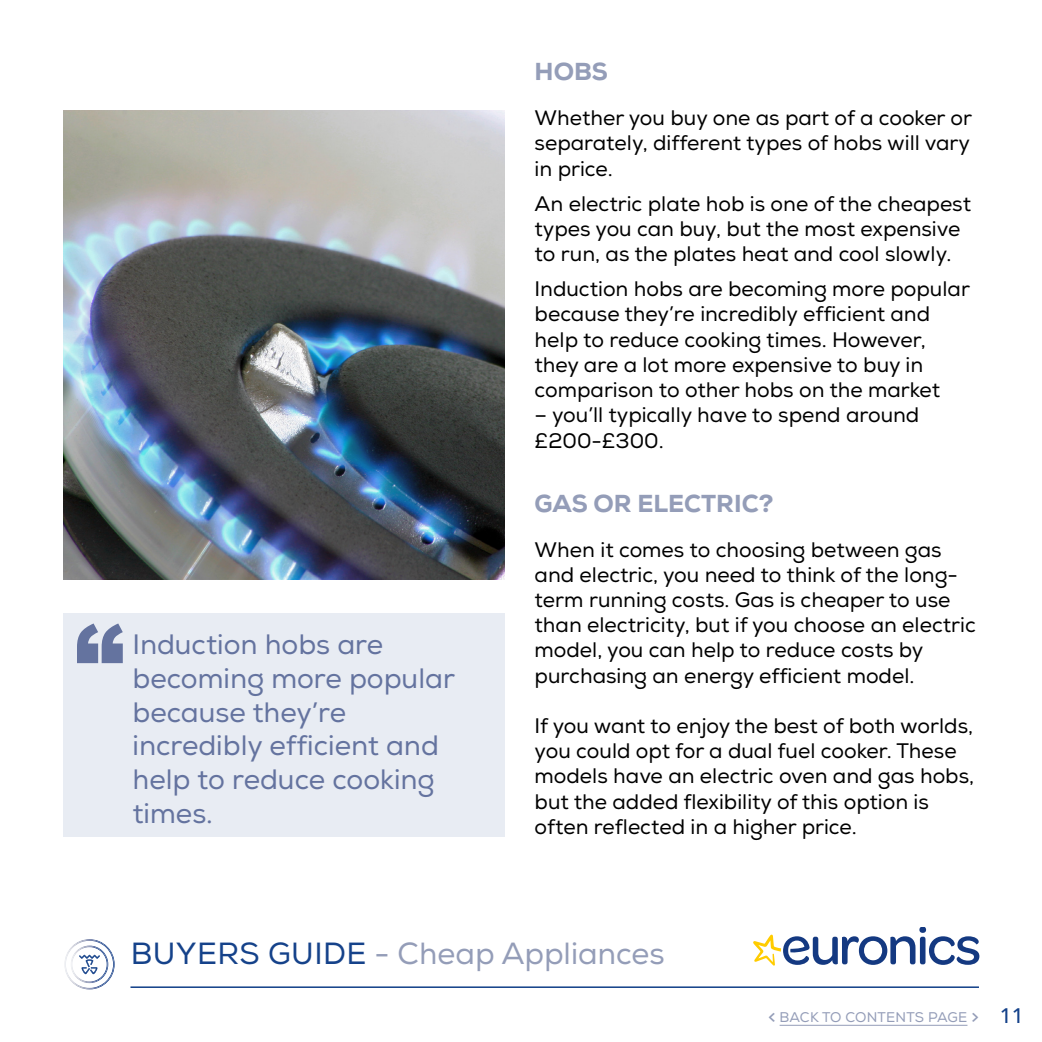
<style>
.page{position:relative;width:1042px;height:1042px;background:#fff}
.page>*{position:absolute;margin:0;border:0;box-sizing:border-box;transform-origin:0 0}
.t1{font:900 99.58px "Arial";color:#64739f}
.t2{font:30.62px "Euronics";color:#949db8}
.t3{font:28px/33.6px "Euronics";color:#64739f}
.t4{font:800 24.5px "Euronics";color:#949db8}
.t5{font:21px/25.2px "Euronics";color:#000}
.t6{font:14px "Euronics";letter-spacing:.015em;color:#949db8}
.s1{color:#15428a}
.s2{font-size:21px}
.s3{font-family:"Avenir";font-weight:500;font-size:21px;color:#15428a}
</style>
<div class="page">
<svg style="left:753px;top:928px;width:226px;height:38px"></svg>
<hr style="left:130px;top:986px;width:849px;height:2px;background:#15428a">
<hr style="left:779px;top:1025px;width:188px;height:1px;background:#949db8">
<img style="left:64px;top:939px;width:51px;height:50px">
<img style="left:65px;top:940px;width:49px;height:48px">
<img style="left:71px;top:945px;width:37px;height:38px">
<img style="left:72px;top:946px;width:35px;height:36px">
<svg style="left:79px;top:955px;width:21px;height:19px"></svg>
<div style="left:63px;top:613px;width:441px;height:224px;background:#e8ecf3"></div>
<img style="left:63px;top:111px;width:441px;height:468px">
<h1 class="t1" style="left:74px;top:588px;width:51px">“</h1>
<h3 class="t3" style="left:132px;top:628px;width:324px">Induction hobs are becoming more popular because they’re incredibly efficient and help to reduce cooking times.</h3>
<p class="t4" style="left:535px;top:56px;width:75px">HOBS</p>
<p class="t5" style="left:535px;top:106px;width:439px;text-align:justify">Whether you buy one as part of a cooker or separately, different types of hobs will vary in price.</p>
<p class="t5" style="left:535px;top:191px;width:438px">An electric plate hob is one of the cheapest types you can buy, but the most expensive to run, as the plates heat and cool slowly.</p>
<p class="t5" style="left:535px;top:277px;width:437px">Induction hobs are becoming more popular because they’re incredibly efficient and help to reduce cooking times. However, they are a lot more expensive to buy in comparison to other hobs on the market</p>
<p class="t5" style="left:535px;top:403px;width:386px">– you’ll typically have to spend around £200-£300.</p>
<p class="t4" style="left:535px;top:487px;width:240px">GAS OR ELECTRIC?</p>
<p class="t5" style="left:535px;top:537px;width:443px">When it comes to choosing between gas and electric, you need to think of the long&shy;term running costs. Gas is cheaper to use than electricity, but if you choose an electric model, you can help to reduce costs by purchasing an energy efficient model.</p>
<p class="t5" style="left:535px;top:713px;width:441px">If you want to enjoy the best of both worlds, you could opt for a dual fuel cooker. These models have an electric oven and gas hobs, but the added flexibility of this option is often reflected in a higher price.</p>
<h2 class="t2" style="left:131px;top:935px;width:535px"><span class="s1">BUYERS GUIDE</span> - Cheap Appliances</h2>
<p class="t6" style="left:768px;top:1008px;width:257px"><span class="s2">&lt;</span> BACK TO CONTENTS PAGE <span class="s2">&gt;</span> <span class="s3">11</span></p>
</div>
